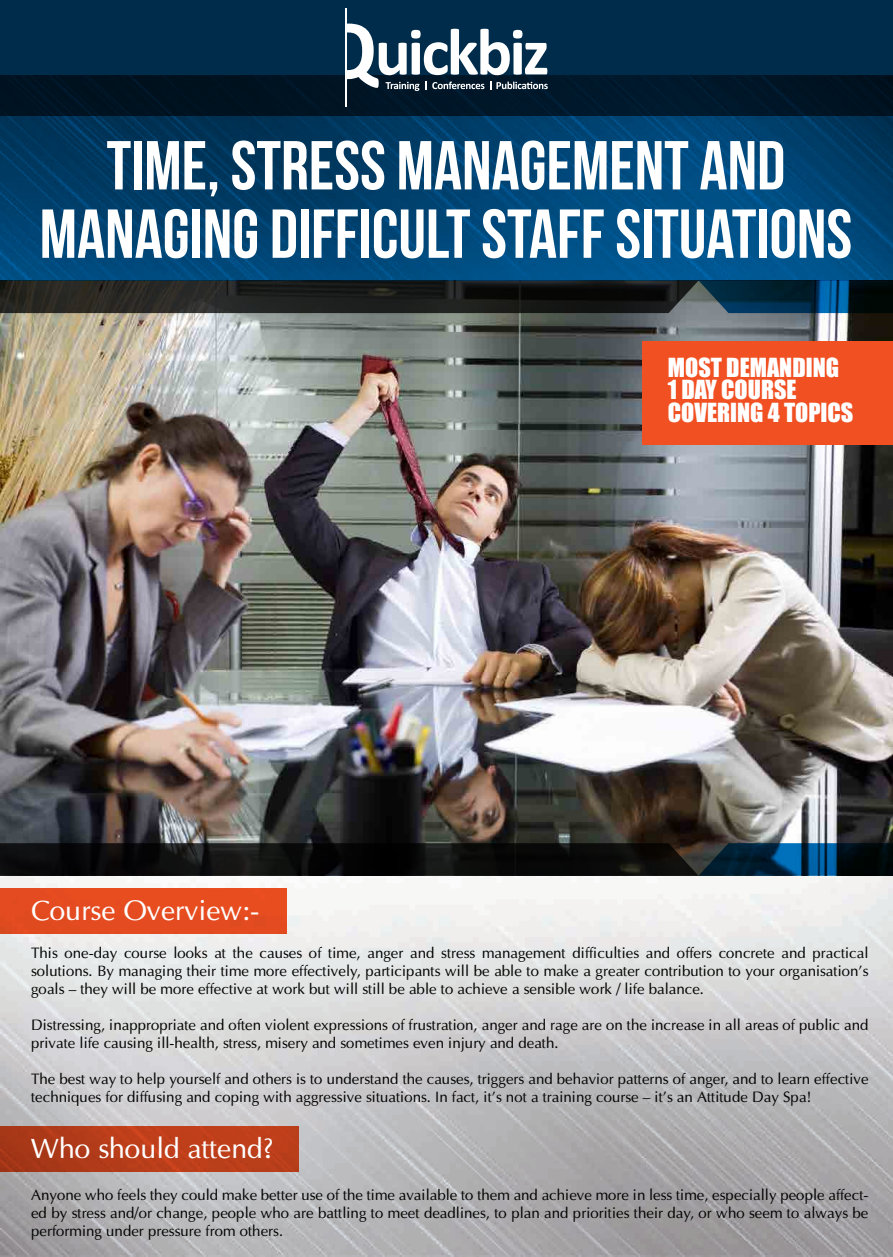
<style>
.page{position:relative;width:893px;height:1257px;background:#fff}
.page>*{position:absolute;margin:0;border:0;box-sizing:border-box;transform-origin:0 0}
.t1{font:28.05px "Optima";color:#fff}
.t2{font:24.15px/23px "Impact";color:#fff}
.t3{font:15px/18px "Optima";color:#040503;text-align:justify}
</style>
<div class="page">
<img style="left:0;top:876px;width:893px;height:381px">
<div style="left:0;top:888px;width:286px;height:45px;background:#e44b20"></div>
<svg style="left:0;top:1126px;width:298px;height:45px;background:#b73c19"></svg>
<img style="left:0;top:313px;width:893px;height:530px">
<svg style="left:0;top:116px;width:893px;height:164px;background:#004472"></svg>
<svg style="left:107px;top:141px;width:24px;height:48px"></svg>
<div style="left:134px;top:141px;width:8px;height:48px;background:#fff"></div>
<svg style="left:147px;top:141px;width:70px;height:55px"></svg>
<svg style="left:232px;top:141px;width:152px;height:49px"></svg>
<svg style="left:399px;top:141px;width:207px;height:49px"></svg>
<svg style="left:612px;top:141px;width:76px;height:48px"></svg>
<svg style="left:700px;top:141px;width:54px;height:48px"></svg>
<svg style="left:760px;top:141px;width:23px;height:48px"></svg>
<svg style="left:42px;top:209px;width:145px;height:49px"></svg>
<div style="left:192px;top:209px;width:8px;height:49px;background:#fff"></div>
<svg style="left:205px;top:209px;width:52px;height:49px"></svg>
<svg style="left:273px;top:209px;width:23px;height:49px"></svg>
<div style="left:301px;top:209px;width:7px;height:49px;background:#fff"></div>
<svg style="left:314px;top:209px;width:44px;height:49px"></svg>
<div style="left:361px;top:209px;width:8px;height:49px;background:#fff"></div>
<svg style="left:374px;top:209px;width:49px;height:49px"></svg>
<svg style="left:429px;top:209px;width:41px;height:49px"></svg>
<svg style="left:483px;top:209px;width:121px;height:49px"></svg>
<svg style="left:617px;top:209px;width:23px;height:49px"></svg>
<div style="left:644px;top:209px;width:7px;height:49px;background:#fff"></div>
<svg style="left:655px;top:209px;width:101px;height:49px"></svg>
<div style="left:759px;top:209px;width:8px;height:49px;background:#fff"></div>
<svg style="left:772px;top:209px;width:79px;height:49px"></svg>
<svg style="left:0;top:0;width:893px;height:116px;background:#00233d"></svg>
<svg style="left:347px;top:24px;width:201px;height:67px"></svg>
<hr style="left:345px;top:8px;width:2px;height:99px;background:#fff">
<svg style="left:0;top:280px;width:893px;height:33px;background:#192327"></svg>
<svg style="left:0;top:843px;width:893px;height:33px;background:#0c1419"></svg>
<div style="left:643px;top:341px;width:250px;height:103px;background:#f05022"></div>
<h1 class="t1" style="left:31px;top:893px;width:230px">Course Overview:-</h1>
<h2 class="t2" style="left:668px;top:355px;width:187px">MOST DEMANDING<br>1 DAY COURSE<br>COVERING 4 TOPICS</h2>
<p class="t3" style="left:31px;top:944px;width:839px">This one-day course looks at the causes of time, anger and stress management difficulties and offers concrete and practical solutions. By managing their time more effectively, participants will be able to make a greater contribution to your organisation’s goals – they will be more effective at work but will still be able to achieve a sensible work / life balance.</p>
<p class="t3" style="left:31px;top:1016px;width:839px">Distressing, inappropriate and often violent expressions of frustration, anger and rage are on the increase in all areas of public and private life causing ill-health, stress, misery and sometimes even injury and death.</p>
<p class="t3" style="left:31px;top:1070px;width:839px">The best way to help yourself and others is to understand the causes, triggers and behavior patterns of anger, and to learn effective techniques for diffusing and coping with aggressive situations. In fact, it’s not a training course – it’s an Attitude Day Spa!</p>
<h1 class="t1" style="left:31px;top:1131px;width:244px">Who should attend?</h1>
<p class="t3" style="left:31px;top:1185px;width:839px">Anyone who feels they could make better use of the time available to them and achieve more in less time, especially people affect&shy;ed by stress and/or change, people who are battling to meet deadlines, to plan and priorities their day, or who seem to always be performing under pressure from others.</p>
</div>
